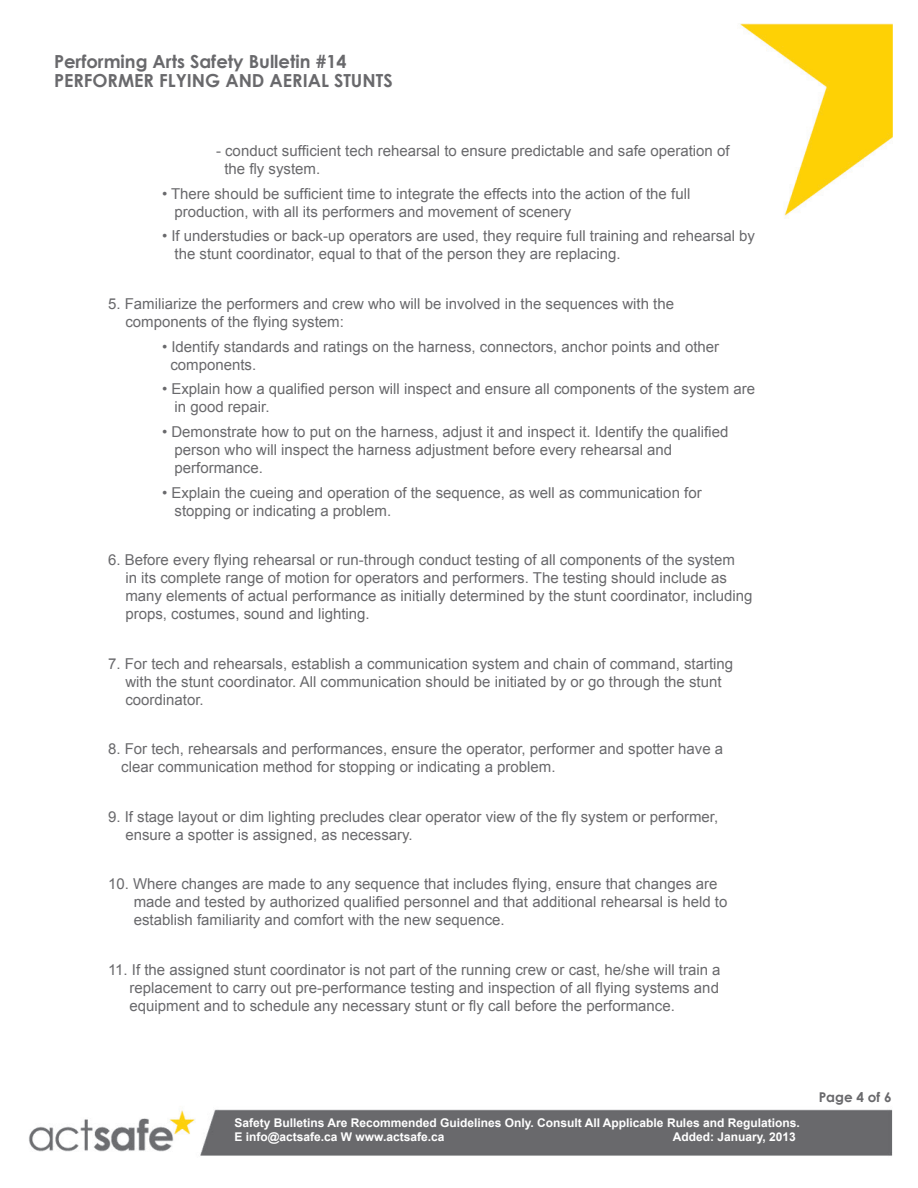
<style>
.page{position:relative;width:918px;height:1188px;background:#fff}
.page>*{position:absolute;margin:0;border:0;box-sizing:border-box;transform-origin:0 0}
.t1{font:700 18px/19.5px "Century Gothic";color:#69696c}
.bodytext{font:15px/18px "Arial";color:#69696c}
.t2{font:700 13.5px "Century Gothic";color:#69696c}
.t3{font:700 12px/14.4px "Arial";color:#fff}
</style>
<div class="page">
<img style="left:29px;top:23px;width:864px;height:1133px">
<p class="t1" style="left:54px;top:50px;width:340px">Performing Arts Safety Bulletin #14<br>PERFORMER FLYING AND AERIAL STUNTS</p>
<p class="bodytext" style="left:224px;top:142px;width:507px;text-indent:-8px">- conduct sufficient tech rehearsal to ensure predictable and safe operation of the fly system.</p>
<p class="bodytext" style="left:175px;top:184px;width:517px;text-indent:-13px">• There should be sufficient time to integrate the effects into the action of the full production, with all its performers and movement of scenery</p>
<p class="bodytext" style="left:175px;top:227px;width:582px;text-indent:-13px">• If understudies or back-up operators are used, they require full training and rehearsal by the stunt coordinator, equal to that of the person they are replacing.</p>
<p class="bodytext" style="left:125px;top:295px;width:550px;text-indent:-17px">5. Familiarize the performers and crew who will be involved in the sequences with the components of the flying system:</p>
<p class="bodytext" style="left:170px;top:337px;width:550px;text-indent:-8px">• Identify standards and ratings on the harness, connectors, anchor points and other components.</p>
<p class="bodytext" style="left:175px;top:380px;width:582px;text-indent:-13px">• Explain how a qualified person will inspect and ensure all components of the system are in good repair.</p>
<p class="bodytext" style="left:175px;top:423px;width:555px;text-indent:-13px">• Demonstrate how to put on the harness, adjust it and inspect it. Identify the qualified person who will inspect the harness adjustment before every rehearsal and performance.</p>
<p class="bodytext" style="left:175px;top:484px;width:529px;text-indent:-13px">• Explain the cueing and operation of the sequence, as well as communication for stopping or indicating a problem.</p>
<p class="bodytext" style="left:125px;top:551px;width:628px;text-indent:-17px">6. Before every flying rehearsal or run-through conduct testing of all components of the system<br>in its complete range of motion for operators and performers. The testing should include as many elements of actual performance as initially determined by the stunt coordinator, including props, costumes, sound and lighting.</p>
<p class="bodytext" style="left:125px;top:655px;width:609px;text-indent:-17px">7. For tech and rehearsals, establish a communication system and chain of command, starting with the stunt coordinator. All communication should be initiated by or go through the stunt coordinator.</p>
<p class="bodytext" style="left:121px;top:740px;width:604px;text-indent:-13px">8. For tech, rehearsals and performances, ensure the operator, performer and spotter have a clear communication method for stopping or indicating a problem.</p>
<p class="bodytext" style="left:125px;top:808px;width:594px;text-indent:-17px">9. If stage layout or dim lighting precludes clear operator view of the fly system or performer, ensure a spotter is assigned, as necessary.</p>
<p class="bodytext" style="left:134px;top:875px;width:595px;text-indent:-26px">10. Where changes are made to any sequence that includes flying, ensure that changes are made and tested by authorized qualified personnel and that additional rehearsal is held to establish familiarity and comfort with the new sequence.</p>
<p class="bodytext" style="left:130px;top:961px;width:592px;text-align:justify;text-indent:-22px">11. If the assigned stunt coordinator is not part of the running crew or cast, he/she will train a replacement to carry out pre-performance testing and inspection of all flying systems and equipment and to schedule any necessary stunt or fly call before the performance.</p>
<p class="t3" style="left:234px;top:1115px;width:567px">Safety Bulletins Are Recommended Guidelines Only. Consult All Applicable Rules and Regulations.<br>E info@actsafe.ca W www.actsafe.ca</p>
<p class="t3" style="left:673px;top:1130px;width:125px">Added: January, 2013</p>
<p class="t2" style="left:819px;top:1087px;width:74px">Page 4 of 6</p>
</div>
